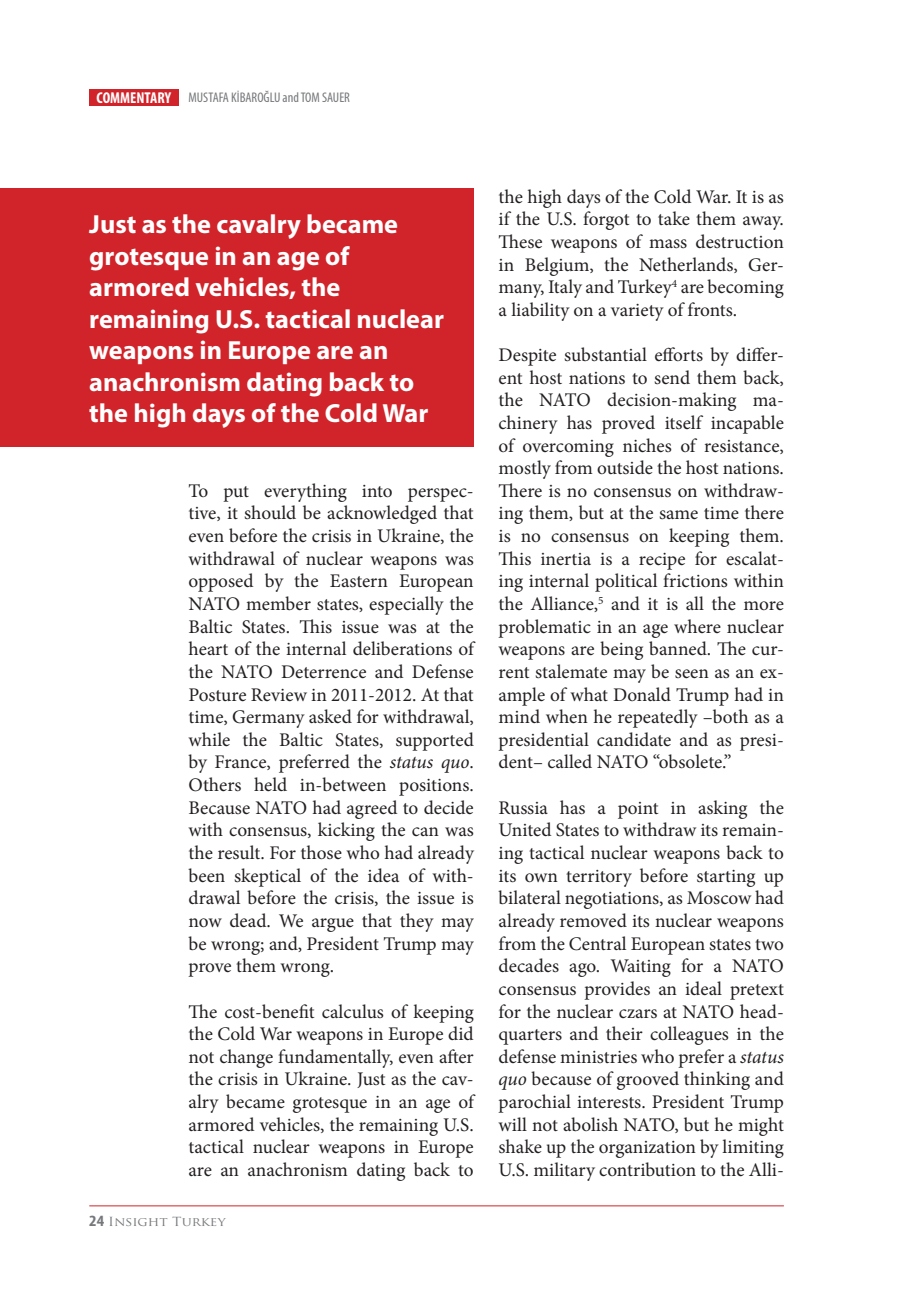
<style>
.page{position:relative;width:898px;height:1290px;background:#fff}
.page>*{position:absolute;margin:0;border:0;box-sizing:border-box;transform-origin:0 0}
.t1{font:700 26.25px/31.5px "Myriad Pro";color:#fff}
.t2{font:19.25px/22.6px "Minion Pro";color:#231f20;text-align:justify}
.t3{font:condensed 14px "Myriad Pro";color:#76787b}
.t4{font:12.25px "Trajan Pro";color:#76787b;scale:1.11 1}
.s1{font-weight:700;font-size:15.75px;color:#fff}
.s2{font-style:italic}
.s3{font-family:"Myriad Pro";font-weight:700;font-stretch:condensed;font-size:15.75px}
</style>
<div class="page">
<div style="left:89px;top:89px;width:90px;height:17px;background:#d1232a"></div>
<hr style="left:89px;top:1205px;width:695px;height:1px;background:#d1232a">
<div style="left:0;top:189px;width:474px;height:258px;background:#d1232a"></div>
<p class="t3" style="left:97px;top:89px;width:255px"><span class="s1">COMMENTARY</span> MUSTAFA KİBAROĞLU and TOM SAUER</p>
<h1 class="t1" style="left:89px;top:208px;width:356px">Just as the cavalry became grotesque in an age of armored vehicles, the remaining U.S. tactical nuclear weapons in Europe are an anachronism dating back to the high days of the Cold War</h1>
<p class="t2" style="left:189px;top:479px;width:287px">To put everything into perspec&shy;tive, it should be acknowledged that even before the crisis in Ukraine, the withdrawal of nuclear weapons was opposed by the Eastern European NATO member states, especially the Baltic States. This issue was at the heart of the internal deliberations of the NATO Deterrence and Defense Posture Review in 2011-2012. At that time, Germany asked for withdrawal, while the Baltic States, supported by France, preferred the <span class="s2">status quo</span>.<br>Others held in-between positions.<br>Because NATO had agreed to decide with consensus, kicking the can was the result. For those who had already been skeptical of the idea of with&shy;drawal before the crisis, the issue is now dead. We argue that they may be wrong; and, President Trump may prove them wrong.</p>
<p class="t2" style="left:189px;top:1000px;width:287px">The cost-benefit calculus of keeping the Cold War weapons in Europe did not change fundamentally, even after the crisis in Ukraine. Just as the cav&shy;alry became grotesque in an age of armored vehicles, the remaining U.S. tactical nuclear weapons in Europe are an anachronism dating back to</p>
<p class="t4" style="left:89px;top:1213px;width:124px"><span class="s3">24</span> Insight Turkey</p>
<p class="t2" style="left:499px;top:185px;width:287px">the high days of the Cold War. It is as if the U.S. forgot to take them away.<br>These weapons of mass destruction in Belgium, the Netherlands, Ger&shy;many, Italy and Turkey<sup>4</sup> are becoming a liability on a variety of fronts.</p>
<p class="t2" style="left:499px;top:344px;width:287px">Despite substantial efforts by differ&shy;ent host nations to send them back, the NATO decision-making ma&shy;chinery has proved itself incapable of overcoming niches of resistance, mostly from outside the host nations.<br>There is no consensus on withdraw&shy;ing them, but at the same time there is no consensus on keeping them.<br>This inertia is a recipe for escalat&shy;ing internal political frictions within the Alliance,<sup>5</sup> and it is all the more problematic in an age where nuclear weapons are being banned. The cur&shy;rent stalemate may be seen as an ex&shy;ample of what Donald Trump had in mind when he repeatedly –both as a presidential candidate and as presi&shy;dent– called NATO “obsolete.”</p>
<p class="t2" style="left:499px;top:796px;width:287px">Russia has a point in asking the United States to withdraw its remain&shy;ing tactical nuclear weapons back to its own territory before starting up bilateral negotiations, as Moscow had already removed its nuclear weapons from the Central European states two decades ago. Waiting for a NATO consensus provides an ideal pretext for the nuclear czars at NATO head&shy;quarters and their colleagues in the defense ministries who prefer a <span class="s2">status quo</span> because of grooved thinking and parochial interests. President Trump will not abolish NATO, but he might shake up the organization by limiting U.S. military contribution to the Alli-</p>
</div>
